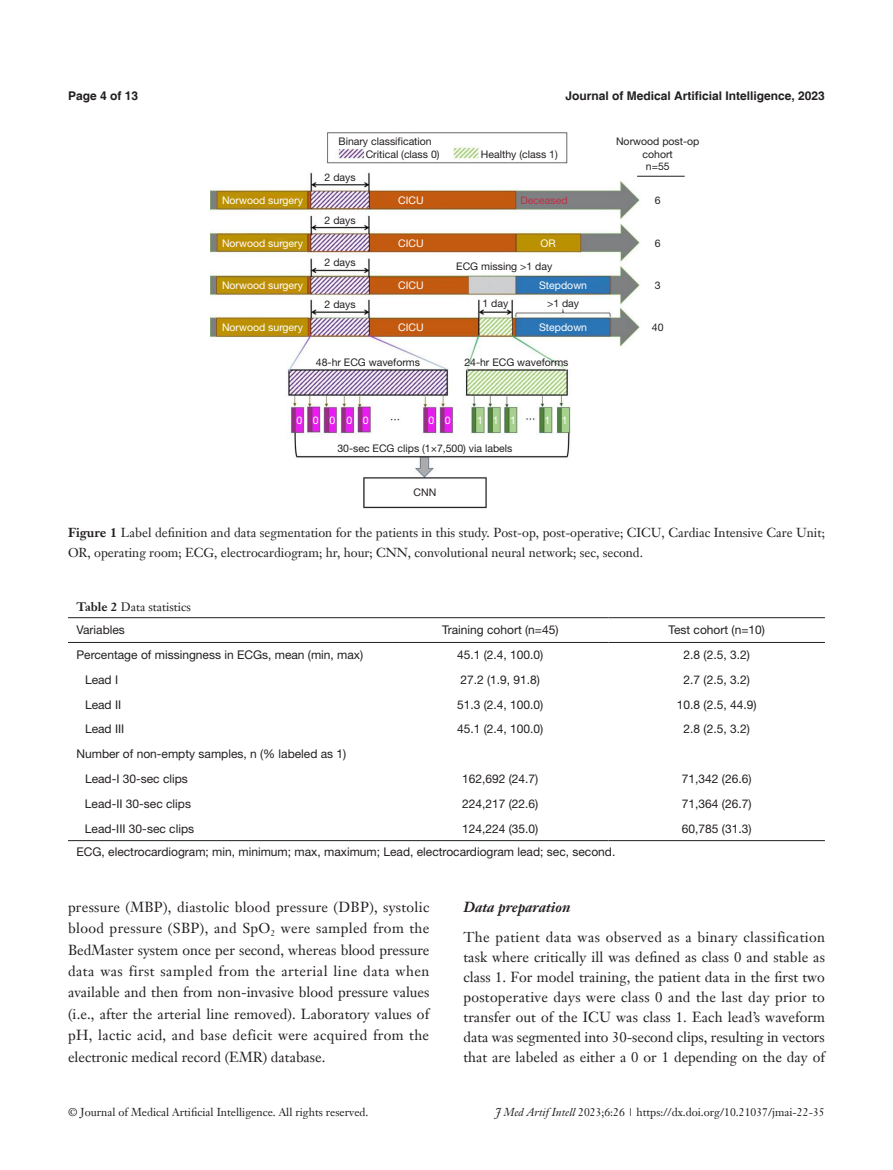
<style>
.page{position:relative;width:893px;height:1170px;background:#fff}
.page>*{position:absolute;margin:0;border:0;box-sizing:border-box;transform-origin:0 0}
.t1{font:14.25px/21.3px "Janson Text LT";color:#231f20;text-align:justify}
.t2{font:italic 700 14.25px "Janson Text LT";color:#231f20}
.t3{font:12.75px/19.5px "Janson Text LT";color:#231f20}
.t4{font:12px/24.8px "Helvetica Neue LT Pro";color:#231f20}
.t5{font:700 12px "Helvetica";color:#231f20}
.t6{font:12px "Janson Text LT";color:#231f20}
.t7{font:11.25px "Janson Text LT";color:#231f20}
.t8{font:10.5px/12.6px "Helvetica Neue LT Pro";color:#231f20}
.t9{font:10.5px "Helvetica Neue LT Pro";color:#fff}
.t10{font:10.5px "Helvetica Neue LT Pro";color:#bb3247}
.s1{font-weight:700}
.s2{font-style:italic}
</style>
<div class="page">
<img style="left:210px;top:132px;width:475px;height:377px">
<hr style="left:637px;top:176px;width:48px;height:1px;background:#231f20">
<hr style="left:68px;top:617px;width:324px;height:1px;background:#231f20">
<hr style="left:392px;top:617px;width:216px;height:1px;background:#231f20">
<hr style="left:608px;top:617px;width:217px;height:1px;background:#231f20">
<hr style="left:68px;top:642px;width:324px;height:1px;background:#231f20">
<hr style="left:392px;top:642px;width:216px;height:1px;background:#231f20">
<hr style="left:608px;top:642px;width:217px;height:1px;background:#231f20">
<hr style="left:68px;top:840px;width:324px;height:1px;background:#231f20">
<hr style="left:392px;top:840px;width:216px;height:1px;background:#231f20">
<hr style="left:608px;top:840px;width:217px;height:1px;background:#231f20">
<p class="t5" style="left:68px;top:88px;width:72px">Page 4 of 13</p>
<p class="t5" style="left:565px;top:88px;width:261px">Journal of Medical Artificial Intelligence, 2023</p>
<p class="t8" style="left:366px;top:135px;width:75px;text-indent:-27px">Binary classification<br>Critical (class 0)</p>
<p class="t8" style="left:325px;top:171px;width:33px">2 days</p>
<p class="t8" style="left:481px;top:148px;width:78px">Healthy (class 1)</p>
<p class="t8" style="left:616px;top:135px;width:85px;text-align:center">Norwood post-op cohort<br>n=55</p>
<p class="t9" style="left:222px;top:193px;width:82px">Norwood surgery</p>
<p class="t9" style="left:398px;top:193px;width:27px">CICU</p>
<p class="t10" style="left:520px;top:193px;width:49px">Deceased</p>
<p class="t8" style="left:655px;top:193px;width:7px">6</p>
<p class="t9" style="left:222px;top:236px;width:82px">Norwood surgery</p>
<p class="t9" style="left:398px;top:236px;width:27px">CICU</p>
<p class="t9" style="left:540px;top:236px;width:17px">OR</p>
<p class="t8" style="left:655px;top:236px;width:7px">6</p>
<p class="t9" style="left:222px;top:279px;width:82px">Norwood surgery</p>
<p class="t9" style="left:398px;top:279px;width:27px">CICU</p>
<p class="t9" style="left:539px;top:279px;width:50px">Stepdown</p>
<p class="t8" style="left:655px;top:279px;width:7px">3</p>
<p class="t9" style="left:222px;top:320px;width:82px">Norwood surgery</p>
<p class="t9" style="left:398px;top:320px;width:27px">CICU</p>
<p class="t9" style="left:539px;top:320px;width:50px">Stepdown</p>
<p class="t8" style="left:652px;top:320px;width:13px">40</p>
<p class="t8" style="left:325px;top:213px;width:33px">2 days</p>
<p class="t8" style="left:325px;top:256px;width:33px">2 days</p>
<p class="t8" style="left:456px;top:260px;width:97px">ECG missing &gt;1 day</p>
<p class="t8" style="left:325px;top:298px;width:33px">2 days</p>
<p class="t8" style="left:482px;top:297px;width:27px">1 day</p>
<p class="t8" style="left:547px;top:297px;width:34px">&gt;1 day</p>
<p class="t8" style="left:316px;top:356px;width:106px">48-hr ECG waveforms</p>
<p class="t8" style="left:464px;top:356px;width:106px">24-hr ECG waveforms</p>
<p class="t9" style="left:297px;top:413px;width:74px">00000</p>
<p class="t9" style="left:428px;top:413px;width:24px">0 0</p>
<p class="t9" style="left:477px;top:413px;width:40px">111</p>
<p class="t9" style="left:545px;top:413px;width:25px">1 1</p>
<p class="t8" style="left:337px;top:441px;width:177px">30-sec ECG clips (1×7,500) via labels</p>
<p class="t8" style="left:414px;top:486px;width:24px">CNN</p>
<p class="t3" style="left:68px;top:523px;width:758px"><span class="s1">Figure 1</span> Label definition and data segmentation for the patients in this study. Post-op, post-operative; CICU, Cardiac Intensive Care Unit;<br>OR, operating room; ECG, electrocardiogram; hr, hour; CNN, convolutional neural network; sec, second.</p>
<p class="t6" style="left:77px;top:599px;width:116px"><span class="s1">Table 2</span> Data statistics</p>
<p class="t4" style="left:77px;top:617px;width:50px">Variables</p>
<p class="t4" style="left:442px;top:617px;width:118px">Training cohort (n=45)</p>
<p class="t4" style="left:668px;top:617px;width:98px">Test cohort (n=10)</p>
<p class="t4" style="left:77px;top:642px;width:288px">Percentage of missingness in ECGs, mean (min, max)</p>
<p class="t4" style="left:457px;top:642px;width:88px">45.1 (2.4, 100.0)</p>
<p class="t4" style="left:684px;top:642px;width:68px">2.8 (2.5, 3.2)</p>
<p class="t4" style="left:85px;top:667px;width:35px">Lead I</p>
<p class="t4" style="left:460px;top:667px;width:81px">27.2 (1.9, 91.8)</p>
<p class="t4" style="left:684px;top:667px;width:68px">2.7 (2.5, 3.2)</p>
<p class="t4" style="left:85px;top:691px;width:38px">Lead II</p>
<p class="t4" style="left:457px;top:691px;width:88px">51.3 (2.4, 100.0)</p>
<p class="t4" style="left:677px;top:691px;width:81px">10.8 (2.5, 44.9)</p>
<p class="t4" style="left:85px;top:716px;width:41px">Lead III</p>
<p class="t4" style="left:457px;top:716px;width:88px">45.1 (2.4, 100.0)</p>
<p class="t4" style="left:683px;top:716px;width:68px">2.8 (2.5, 3.2)</p>
<p class="t4" style="left:85px;top:741px;width:263px;text-indent:-9px">Number of non-empty samples, n (% labeled as 1)<br>Lead-I 30-sec clips</p>
<p class="t4" style="left:462px;top:766px;width:78px">162,692 (24.7)</p>
<p class="t4" style="left:682px;top:766px;width:71px">71,342 (26.6)</p>
<p class="t4" style="left:85px;top:790px;width:108px">Lead-II 30-sec clips</p>
<p class="t4" style="left:462px;top:790px;width:78px">224,217 (22.6)</p>
<p class="t4" style="left:682px;top:790px;width:71px">71,364 (26.7)</p>
<p class="t4" style="left:85px;top:815px;width:111px">Lead-III 30-sec clips</p>
<p class="t4" style="left:462px;top:815px;width:78px">124,224 (35.0)</p>
<p class="t4" style="left:682px;top:815px;width:71px">60,785 (31.3)</p>
<p class="t4" style="left:76px;top:838px;width:540px">ECG, electrocardiogram; min, minimum; max, maximum; Lead, electrocardiogram lead; sec, second.</p>
<p class="t1" style="left:68px;top:896px;width:363px">pressure (MBP), diastolic blood pressure (DBP), systolic blood pressure (SBP), and SpO<sub>2</sub> were sampled from the BedMaster system once per second, whereas blood pressure data was first sampled from the arterial line data when available and then from non-invasive blood pressure values (i.e., after the arterial line removed). Laboratory values of pH, lactic acid, and base deficit were acquired from the electronic medical record (EMR) database.</p>
<p class="t2" style="left:463px;top:897px;width:109px">Data preparation</p>
<p class="t1" style="left:463px;top:926px;width:363px;line-height:20px">The patient data was observed as a binary classification task where critically ill was defined as class 0 and stable as class 1. For model training, the patient data in the first two postoperative days were class 0 and the last day prior to transfer out of the ICU was class 1. Each lead’s waveform data was segmented into 30-second clips, resulting in vectors that are labeled as either a 0 or 1 depending on the day of</p>
<p class="t7" style="left:68px;top:1104px;width:302px">© Journal of Medical Artificial Intelligence. All rights reserved.</p>
<p class="t7" style="left:495px;top:1104px;width:331px"><span class="s2">J Med Artif Intell</span> 2023;6:26 | https://dx.doi.org/10.21037/jmai-22-35</p>
</div>
